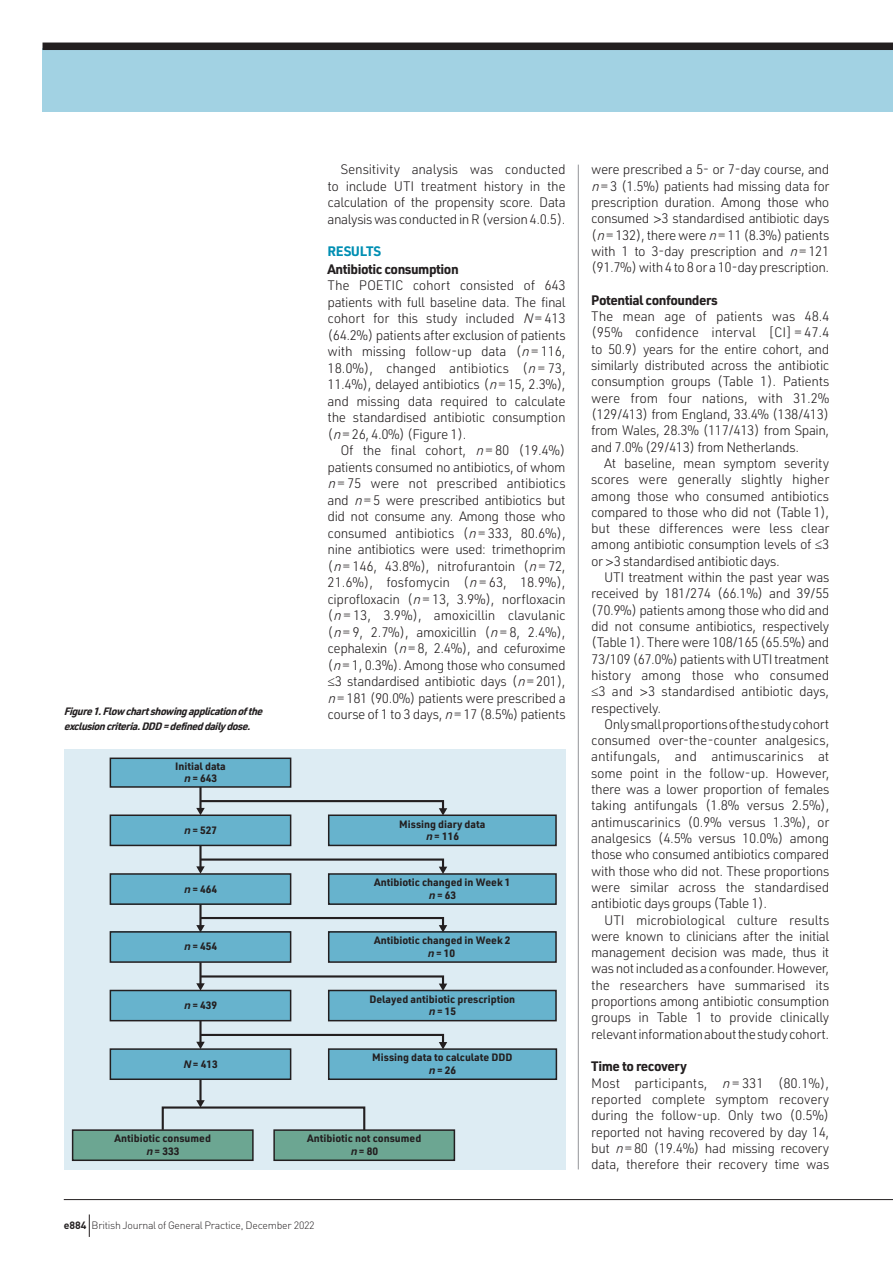
<style>
.page{position:relative;width:893px;height:1263px;background:#fff}
.page>*{position:absolute;margin:0;border:0;box-sizing:border-box;transform-origin:0 0}
.t1{font:300 13.5px/16.4px "URWDIN";letter-spacing:-.035em;color:#231f20;text-align:justify}
.t2{font:700 13.5px "URWDIN";letter-spacing:-.035em;color:#231f20}
.t3{font:700 13.5px "URWDIN";letter-spacing:-.03em;color:#008fb3}
.t4{font:700 10.5px/12.6px "URWDIN";color:#231f20;text-align:center}
.t5{font:italic 700 10.5px/15px "URWDIN";color:#231f20}
.t6{font:300 10.5px "DIN";letter-spacing:-.025em;color:#231f20}
.s1{font-family:"Helvetica";font-style:italic}
.s2{font-style:italic}
.s3{font-family:"Helvetica"}
.s4{font-weight:700}
</style>
<div class="page">
<div style="left:43px;top:48px;width:850px;height:64px;background:#a2d2e3"></div>
<div style="left:43px;top:43px;width:850px;height:7px;background:#231f20"></div>
<hr style="left:578px;top:165px;width:1px;height:1004px;background:#939598">
<div style="left:64px;top:749px;width:502px;height:420px;background:#ddecf3"></div>
<div style="left:329px;top:815px;width:227px;height:30px;background:#67b3cd"></div>
<div style="left:328px;top:814px;width:229px;height:32px;border:2px solid #231f20"></div>
<div style="left:329px;top:874px;width:227px;height:30px;background:#67b3cd"></div>
<div style="left:328px;top:873px;width:229px;height:32px;border:2px solid #231f20"></div>
<div style="left:329px;top:932px;width:227px;height:30px;background:#67b3cd"></div>
<div style="left:328px;top:931px;width:229px;height:32px;border:2px solid #231f20"></div>
<div style="left:329px;top:990px;width:227px;height:31px;background:#67b3cd"></div>
<div style="left:328px;top:990px;width:229px;height:31px;border:2px solid #231f20"></div>
<div style="left:329px;top:1049px;width:227px;height:30px;background:#67b3cd"></div>
<div style="left:328px;top:1048px;width:229px;height:32px;border:2px solid #231f20"></div>
<div style="left:110px;top:758px;width:181px;height:29px;background:#67b3cd"></div>
<div style="left:110px;top:757px;width:181px;height:31px;border:2px solid #231f20"></div>
<div style="left:110px;top:815px;width:181px;height:30px;background:#67b3cd"></div>
<div style="left:110px;top:814px;width:181px;height:32px;border:2px solid #231f20"></div>
<div style="left:110px;top:874px;width:181px;height:30px;background:#67b3cd"></div>
<div style="left:110px;top:873px;width:181px;height:32px;border:2px solid #231f20"></div>
<div style="left:110px;top:932px;width:181px;height:30px;background:#67b3cd"></div>
<div style="left:110px;top:931px;width:181px;height:32px;border:2px solid #231f20"></div>
<div style="left:110px;top:990px;width:181px;height:31px;background:#67b3cd"></div>
<div style="left:110px;top:990px;width:181px;height:31px;border:2px solid #231f20"></div>
<div style="left:110px;top:1049px;width:181px;height:30px;background:#67b3cd"></div>
<div style="left:110px;top:1048px;width:181px;height:32px;border:2px solid #231f20"></div>
<div style="left:72px;top:1129px;width:182px;height:32px;background:#6ca692;border:2px solid #231f20"></div>
<div style="left:273px;top:1129px;width:182px;height:32px;background:#6ca692;border:2px solid #231f20"></div>
<hr style="left:199px;top:787px;width:3px;height:22px;background:#231f20">
<hr style="left:199px;top:845px;width:3px;height:23px;background:#231f20">
<hr style="left:199px;top:904px;width:3px;height:22px;background:#231f20">
<hr style="left:199px;top:962px;width:3px;height:22px;background:#231f20">
<hr style="left:199px;top:1021px;width:3px;height:22px;background:#231f20">
<hr style="left:199px;top:1079px;width:3px;height:22px;background:#231f20">
<svg style="left:196px;top:1100px;width:9px;height:6px"></svg>
<svg style="left:196px;top:799px;width:251px;height:16px"></svg>
<svg style="left:196px;top:857px;width:251px;height:17px"></svg>
<svg style="left:196px;top:916px;width:251px;height:16px"></svg>
<svg style="left:196px;top:974px;width:251px;height:17px"></svg>
<svg style="left:196px;top:1033px;width:251px;height:16px"></svg>
<div style="left:162px;top:1106px;width:203px;height:25px;border:2px solid #231f20"></div>
<hr style="left:64px;top:1199px;width:829px;height:1px;background:#231f20">
<svg style="left:89px;top:1214px;width:1px;height:23px"></svg>
<p class="t5" style="left:64px;top:703px;width:204px">Figure1.Flowchartshowingapplicationofthe exclusioncriteria.DDD = defineddailydose.</p>
<p class="t4" style="left:175px;top:759px;width:52px">Initial data <span class="s1">n</span> = 643</p>
<p class="t4" style="left:184px;top:823px;width:35px"><span class="s1">n</span> = 527</p>
<p class="t4" style="left:184px;top:882px;width:35px"><span class="s1">n</span> = 464</p>
<p class="t4" style="left:184px;top:940px;width:35px"><span class="s1">n</span> = 454</p>
<p class="t4" style="left:184px;top:998px;width:35px"><span class="s1">n</span> = 439</p>
<p class="t4" style="left:183px;top:1057px;width:36px"><span class="s1">N</span> = 413</p>
<p class="t1" style="left:328px;top:161px;width:240px;text-indent:13px">Sensitivity analysis was conducted to include UTI treatment history in the calculation of the propensity score. Data analysis was conducted in R (version 4.0.5).</p>
<p class="t3" style="left:328px;top:242px;width:55px">RESULTS</p>
<p class="t2" style="left:328px;top:259px;width:133px">Antibiotic consumption</p>
<p class="t1" style="left:328px;top:277px;width:240px">The POETIC cohort consisted of 643 patients with full baseline data. The final cohort for this study included <span class="s2">N</span>= 413 (64.2%) patients after exclusion of patients with missing follow-up data (<span class="s2">n</span>= 116, 18.0%), changed antibiotics (<span class="s2">n</span>= 73, 11.4%), delayed antibiotics (<span class="s2">n</span>= 15, 2.3%), and missing data required to calculate the standardised antibiotic consumption (<span class="s2">n</span>= 26, 4.0%) (Figure 1).</p>
<p class="t1" style="left:328px;top:442px;width:240px;text-indent:13px">Of the final cohort, <span class="s2">n</span>= 80 (19.4%) patients consumed no antibiotics, of whom <span class="s2">n</span>= 75 were not prescribed antibiotics and <span class="s2">n</span>= 5 were prescribed antibiotics but did not consume any. Among those who consumed antibiotics (<span class="s2">n</span>= 333, 80.6%), nine antibiotics were used: trimethoprim (<span class="s2">n</span>= 146, 43.8%), nitrofurantoin (<span class="s2">n</span>= 72, 21.6%), fosfomycin (<span class="s2">n</span>= 63, 18.9%), ciprofloxacin (<span class="s2">n</span>= 13, 3.9%), norfloxacin (<span class="s2">n</span>= 13, 3.9%), amoxicillin clavulanic (<span class="s2">n</span>= 9, 2.7%), amoxicillin (<span class="s2">n</span>= 8, 2.4%), cephalexin (<span class="s2">n</span>= 8, 2.4%), and cefuroxime (<span class="s2">n</span>= 1, 0.3%). Among those who consumed <span class="s3">≤</span>3 standardised antibiotic days (<span class="s2">n</span>= 201), <span class="s2">n</span>= 181 (90.0%) patients were prescribed a course of 1 to 3 days, <span class="s2">n</span>= 17 (8.5%) patients</p>
<p class="t4" style="left:399px;top:817px;width:88px">Missing diary data <span class="s1">n</span> = 116</p>
<p class="t4" style="left:374px;top:876px;width:138px">Antibiotic changed in Week 1 <span class="s1">n</span> = 63</p>
<p class="t4" style="left:374px;top:934px;width:138px">Antibiotic changed in Week 2 <span class="s1">n</span> = 10</p>
<p class="t4" style="left:369px;top:992px;width:147px">Delayed antibiotic prescription <span class="s1">n</span> = 15</p>
<p class="t4" style="left:372px;top:1051px;width:142px">Missing data to calculate DDD <span class="s1">n</span> = 26</p>
<p class="t4" style="left:115px;top:1132px;width:98px">Antibiotic consumed <span class="s1">n</span> = 333</p>
<p class="t4" style="left:307px;top:1132px;width:116px">Antibiotic not consumed <span class="s1">n</span> = 80</p>
<p class="t6" style="left:64px;top:1219px;width:252px"><span class="s4">e884</span> British Journal of General Practice, December 2022</p>
<p class="t1" style="left:591px;top:161px;width:240px">were prescribed a 5- or 7-day course, and <span class="s2">n</span>= 3 (1.5%) patients had missing data for prescription duration. Among those who consumed <span class="s3">&gt;</span>3 standardised antibiotic days (<span class="s2">n</span>= 132), there were <span class="s2">n</span>= 11 (8.3%) patients with 1 to 3-day prescription and <span class="s2">n</span>= 121 (91.7%) with 4 to 8 or a 10-day prescription.</p>
<p class="t2" style="left:591px;top:291px;width:128px">Potential confounders</p>
<p class="t1" style="left:591px;top:308px;width:240px">The mean age of patients was 48.4 (95% confidence interval [CI] = 47.4 to 50.9) years for the entire cohort, and similarly distributed across the antibiotic consumption groups (Table 1). Patients were from four nations, with 31.2% (129/413) from England, 33.4% (138/413) from Wales, 28.3% (117/413) from Spain, and 7.0% (29/413) from Netherlands.</p>
<p class="t1" style="left:591px;top:454px;width:240px;text-indent:13px">At baseline, mean symptom severity scores were generally slightly higher among those who consumed antibiotics compared to those who did not (Table 1), but these differences were less clear among antibiotic consumption levels of <span class="s3">≤</span>3 or <span class="s3">&gt;</span>3 standardised antibiotic days.</p>
<p class="t1" style="left:591px;top:569px;width:240px;text-indent:13px">UTI treatment within the past year was received by 181/274 (66.1%) and 39/55 (70.9%) patients among those who did and did not consume antibiotics, respectively (Table 1). There were 108/165 (65.5%) and 73/109 (67.0%) patients with UTI treatment history among those who consumed <span class="s3">≤</span>3 and <span class="s3">&gt;</span>3 standardised antibiotic days, respectively.</p>
<p class="t1" style="left:591px;top:715px;width:240px;text-indent:13px">Only small proportions of the study cohort consumed over-the-counter analgesics, antifungals, and antimuscarinics at some point in the follow-up. However, there was a lower proportion of females taking antifungals (1.8% versus 2.5%), antimuscarinics (0.9% versus 1.3%), or analgesics (4.5% versus 10.0%) among those who consumed antibiotics compared with those who did not. These proportions were similar across the standardised antibiotic days groups (Table 1).</p>
<p class="t1" style="left:591px;top:911px;width:240px;text-indent:13px">UTI microbiological culture results were known to clinicians after the initial management decision was made, thus it was not included as a confounder. However, the researchers have summarised its proportions among antibiotic consumption groups in Table 1 to provide clinically relevant information about the study cohort.</p>
<p class="t1" style="left:591px;top:1058px;width:240px;text-align:left"><span class="s4">Time to recovery<br></span>Most participants, <span class="s2">n</span>= 331 (80.1%), reported complete symptom recovery during the follow-up. Only two (0.5%) reported not having recovered by day 14, but <span class="s2">n</span>= 80 (19.4%) had missing recovery data, therefore their recovery time was</p>
</div>
